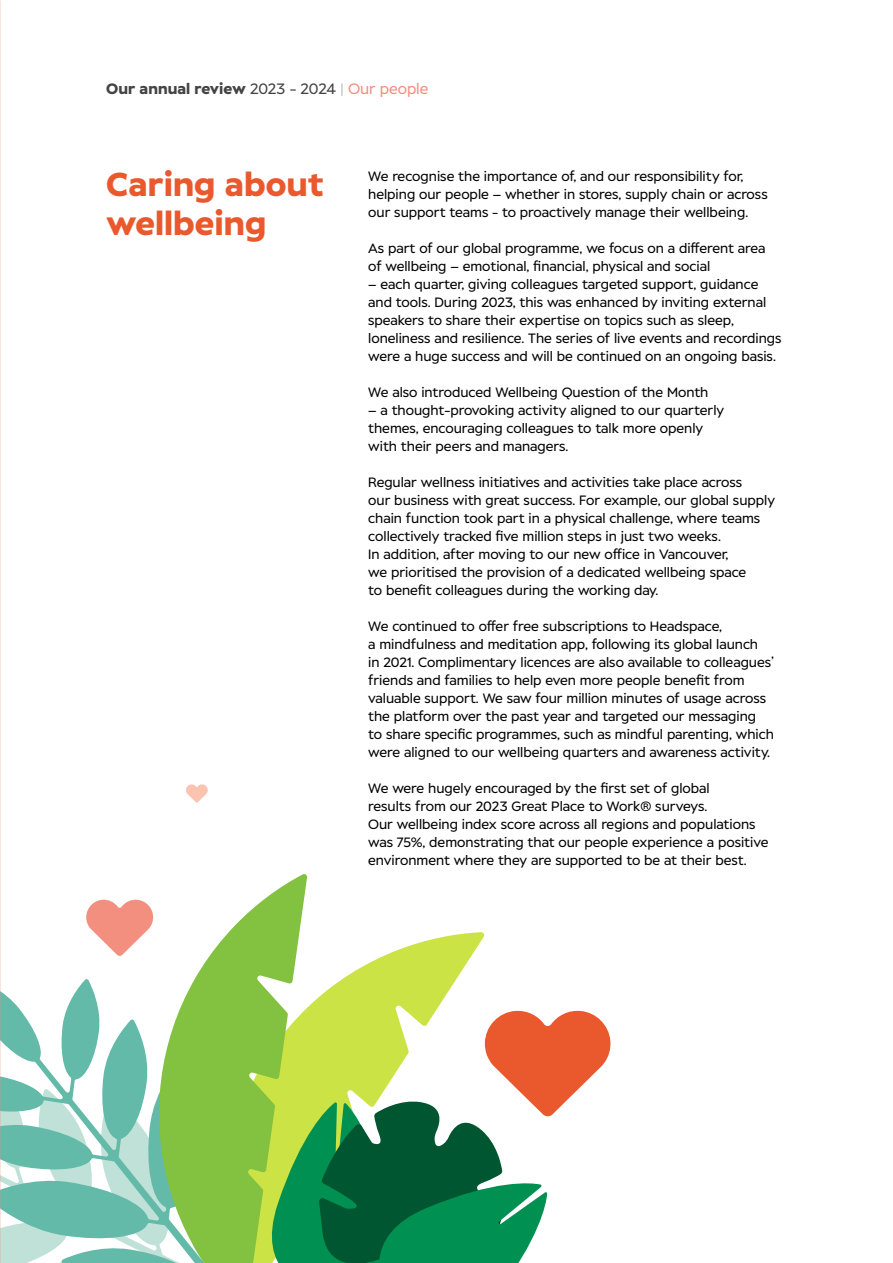
<style>
.page{position:relative;width:893px;height:1263px;background:#fff}
.page>*{position:absolute;margin:0;border:0;box-sizing:border-box;transform-origin:0 0}
.t1{font:700 33px/39px "Specsavers";color:#ea592e}
.t2{font:700 15px "Specsavers";color:#454444}
.t3{font:13.5px/18px "Specsavers";color:#000}
.s1{font-weight:400}
.s2{font-weight:300;color:#9d9d9c}
.s3{font-weight:400;color:#f28f7f}
</style>
<div class="page">
<svg style="left:0;top:977px;width:131px;height:286px"></svg>
<svg style="left:307px;top:932px;width:178px;height:78px;fill:#cce345"></svg>
<svg style="left:131px;top:874px;width:176px;height:389px;fill:#82c240"></svg>
<svg style="left:0;top:173px;width:1px;height:116px"></svg>
<svg style="left:255px;top:1010px;width:356px;height:253px"></svg>
<svg style="left:86px;top:899px;width:67px;height:57px"></svg>
<svg style="left:186px;top:784px;width:22px;height:19px"></svg>
<p class="t2" style="left:106px;top:80px;width:324px">Our annual review <span class="s1">2023 - 2024</span> <span class="s2">|</span> <span class="s3">Our people</span></p>
<p class="t1" style="left:106px;top:166px;width:219px">Caring about wellbeing</p>
<p class="t3" style="left:368px;top:167px;width:401px">We recognise the importance of, and our responsibility for, helping our people – whether in stores, supply chain or across our support teams - to proactively manage their wellbeing.</p>
<p class="t3" style="left:368px;top:239px;width:399px">As part of our global programme, we focus on a different area of wellbeing – emotional, financial, physical and social</p>
<p class="t3" style="left:368px;top:275px;width:415px">– each quarter, giving colleagues targeted support, guidance and tools. During 2023, this was enhanced by inviting external speakers to share their expertise on topics such as sleep, loneliness and resilience. The series of live events and recordings were a huge success and will be continued on an ongoing basis.</p>
<p class="t3" style="left:368px;top:383px;width:342px">We also introduced Wellbeing Question of the Month</p>
<p class="t3" style="left:368px;top:401px;width:358px">– a thought-provoking activity aligned to our quarterly themes, encouraging colleagues to talk more openly with their peers and managers.</p>
<p class="t3" style="left:368px;top:473px;width:408px">Regular wellness initiatives and activities take place across<br>our business with great success. For example, our global supply chain function took part in a physical challenge, where teams collectively tracked five million steps in just two weeks.<br>In addition, after moving to our new office in Vancouver,<br>we prioritised the provision of a dedicated wellbeing space<br>to benefit colleagues during the working day.</p>
<p class="t3" style="left:368px;top:617px;width:407px">We continued to offer free subscriptions to Headspace,<br>a mindfulness and meditation app, following its global launch<br>in 2021. Complimentary licences are also available to colleagues’ friends and families to help even more people benefit from valuable support. We saw four million minutes of usage across the platform over the past year and targeted our messaging<br>to share specific programmes, such as mindful parenting, which were aligned to our wellbeing quarters and awareness activity.</p>
<p class="t3" style="left:368px;top:779px;width:402px">We were hugely encouraged by the first set of global<br>results from our 2023 Great Place to Work® surveys.<br>Our wellbeing index score across all regions and populations was 75%, demonstrating that our people experience a positive environment where they are supported to be at their best.</p>
</div>
